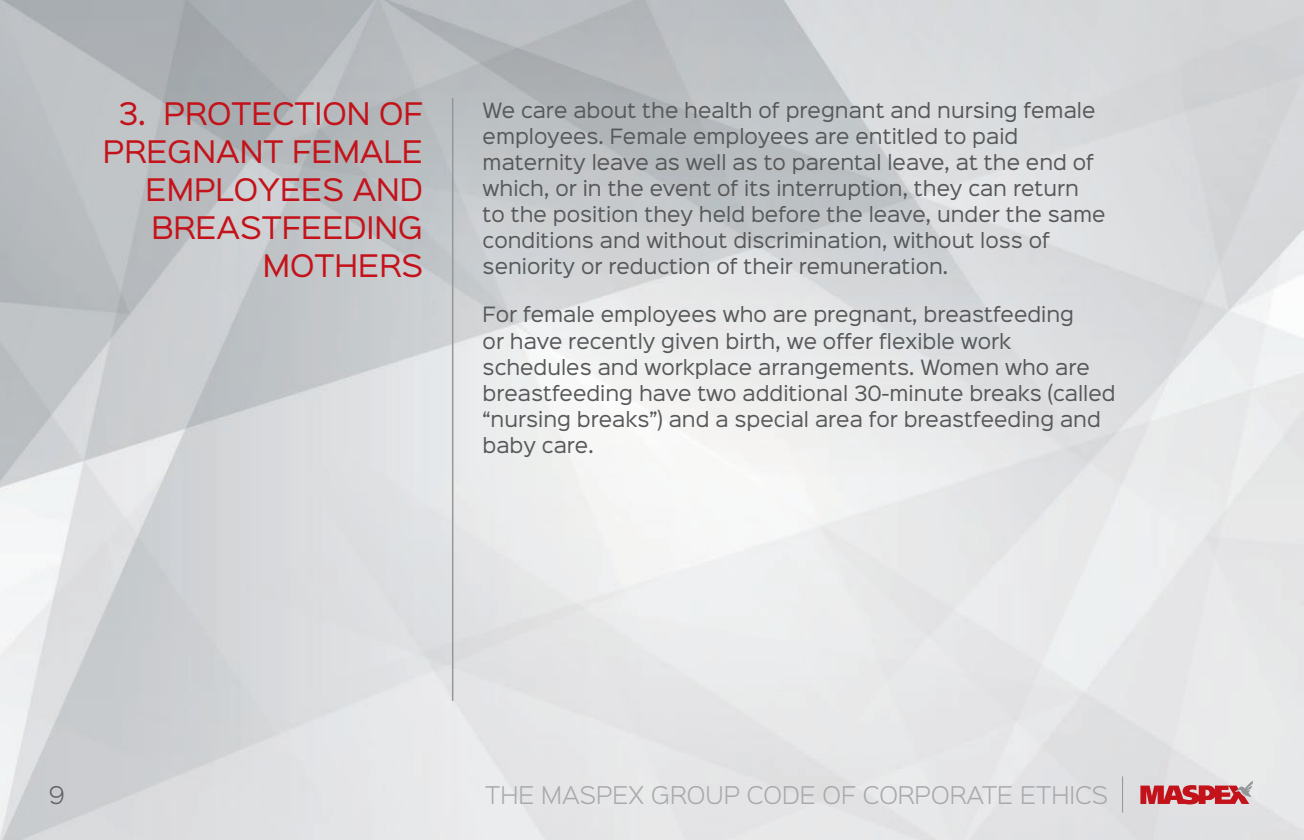
<style>
.page{position:relative;width:1304px;height:840px;background:#fff}
.page>*{position:absolute;margin:0;border:0;box-sizing:border-box;transform-origin:0 0}
.tytul{font:28px/38px "Sinkin Sans 400";color:#c4121a;text-align:right}
.t1{font:300 22px "Sinkin Sans 300";color:#a8a9ad}
.t2{font:300 22px "Sinkin Sans 300";color:#636366}
.txt{font:19px/26px "Sinkin Sans 400";color:#57585a}
</style>
<div class="page">
<svg style="left:1140px;top:780px;width:113px;height:24px"></svg>
<hr style="left:452px;top:98px;width:1px;height:602px;background:#939598">
<hr style="left:1122px;top:776px;width:1px;height:36px;background:#939598">
<p class="tytul" style="left:103px;top:92px;width:322px">3. PROTECTION OF<br>PREGNANT FEMALE<br>EMPLOYEES AND<br>BREASTFEEDING<br>MOTHERS</p>
<p class="txt" style="left:483px;top:95px;width:625px">We care about the health of pregnant and nursing female employees. Female employees are entitled to paid maternity leave as well as to parental leave, at the end of which, or in the event of its interruption, they can return to the position they held before the leave, under the same conditions and without discrimination, without loss of seniority or reduction of their remuneration.</p>
<p class="txt" style="left:483px;top:300px;width:635px">For female employees who are pregnant, breastfeeding<br>or have recently given birth, we offer flexible work schedules and workplace arrangements. Women who are breastfeeding have two additional 30-minute breaks (called “nursing breaks”) and a special area for breastfeeding and baby care.</p>
<p class="t2" style="left:49px;top:776px;width:17px">9</p>
<p class="t1" style="left:485px;top:776px;width:624px">THE MASPEX GROUP CODE OF CORPORATE ETHICS</p>
</div>
